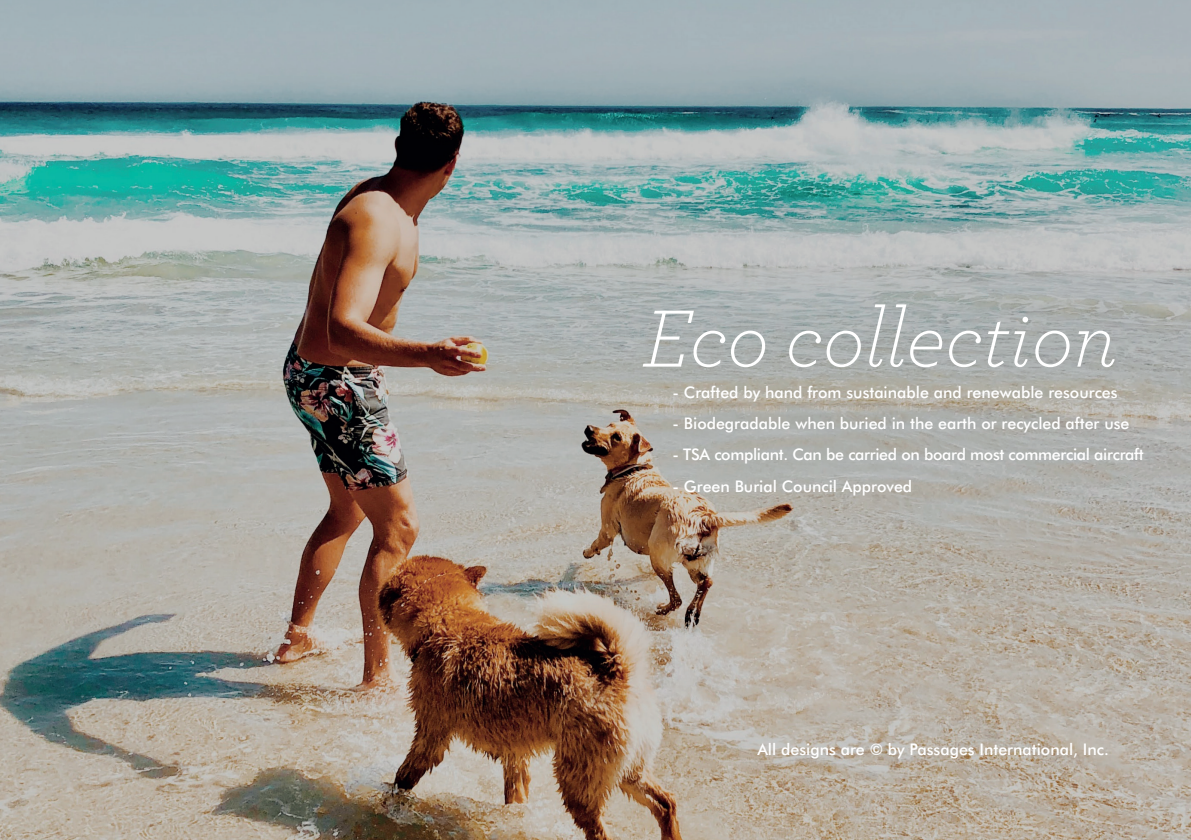
<style>
.page{position:relative;width:1191px;height:840px;background:#fff}
.page>*{position:absolute;margin:0;border:0;box-sizing:border-box;transform-origin:0 0}
.t1{font:italic 300 85px "Archer";letter-spacing:-.005em;color:#fff}
.t2{font:500 16px "Futura BT";color:#fff}
.t3{font:500 16px "Futura BT";letter-spacing:-.02em;color:#fff}
</style>
<div class="page">
<img style="left:0;top:0;width:1191px;height:839px">
<h1 class="t1" style="left:642px;top:280px;width:476px">Eco collection</h1>
<p class="t2" style="left:672px;top:382px;width:446px">- Crafted by hand from sustainable and renewable resources</p>
<p class="t2" style="left:672px;top:413px;width:458px">- Biodegradable when buried in the earth or recycled after use</p>
<p class="t3" style="left:672px;top:444px;width:472px">- TSA compliant. Can be carried on board most commercial aircraft</p>
<p class="t2" style="left:672px;top:476px;width:241px">- Green Burial Council Approved</p>
<p class="t2" style="left:757px;top:739px;width:353px">All designs are © by Passages International, Inc.</p>
</div>
